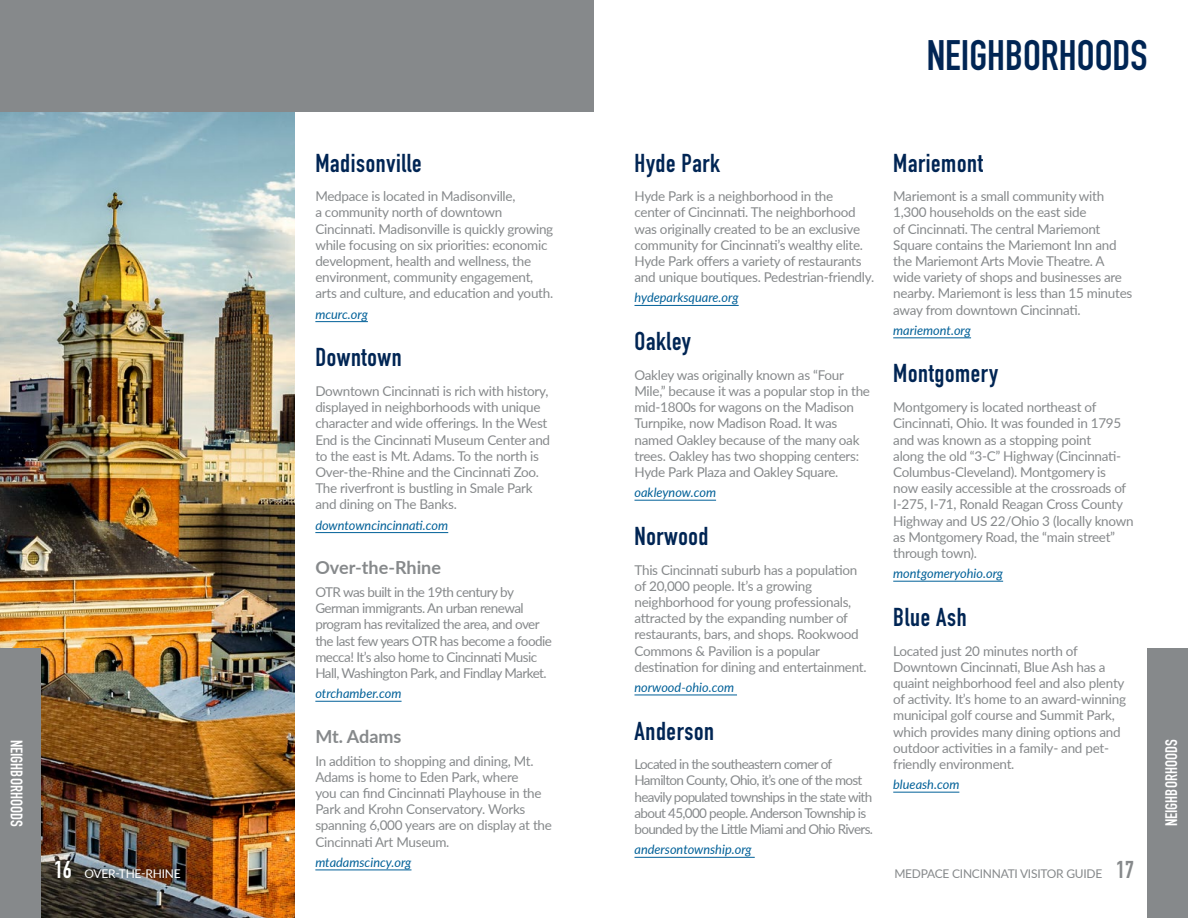
<style>
.page{position:relative;width:1188px;height:918px;background:#fff}
.page>*{position:absolute;margin:0;border:0;box-sizing:border-box;transform-origin:0 0}
.t1{font:700 42px "DIN Condensed";color:#002554}
.t2{font:700 25.5px "DIN Condensed";letter-spacing:.025em;color:#002554}
.t3{font:700 18px "Lato";color:#86898b}
.t4{font:700 16.5px "DIN Condensed";color:#fff}
.t5{font:13.5px/16.2px "Lato";letter-spacing:-.02em;color:#86898b}
.t6{font:13.5px/16.2px "Lato";letter-spacing:-.04em;color:#86898b}
.t7{font:13.5px/16.2px "Lato";letter-spacing:-.05em;color:#86898b}
.t8{font:italic 12.75px "Lato";color:#006098}
.t9{font:12px "Lato";letter-spacing:-.02em;color:#86898b}
.t10{font:12px "Lato";letter-spacing:-.02em;color:#fff}
.s1{font-family:"DIN Condensed";font-weight:700;font-size:24px}
</style>
<div class="page">
<hr style="left:315px;top:321px;width:53px;height:1px;background:#006098">
<hr style="left:315px;top:532px;width:133px;height:1px;background:#006098">
<hr style="left:315px;top:701px;width:87px;height:1px;background:#006098">
<hr style="left:315px;top:870px;width:96px;height:1px;background:#006098">
<img style="left:0;top:111px;width:295px;height:807px">
<hr style="left:634px;top:305px;width:105px;height:1px;background:#006098">
<hr style="left:634px;top:500px;width:82px;height:1px;background:#006098">
<hr style="left:634px;top:695px;width:103px;height:1px;background:#006098">
<hr style="left:634px;top:857px;width:121px;height:1px;background:#006098">
<hr style="left:893px;top:338px;width:78px;height:1px;background:#006098">
<hr style="left:893px;top:581px;width:110px;height:1px;background:#006098">
<hr style="left:893px;top:792px;width:66px;height:1px;background:#006098">
<div style="left:0;top:648px;width:40px;height:270px;background:#86898b"></div>
<div style="left:77px;top:861px;width:110px;height:25px;background:#000;opacity:.79"></div>
<div style="left:1148px;top:648px;width:40px;height:270px;background:#86898b"></div>
<div style="left:0;top:0;width:594px;height:111px;background:#86898b"></div>
<p class="t4" style="left:28px;top:740px;width:88px;rotate:90deg">NEIGHBORHOODS</p>
<p class="t10" style="left:54px;top:865px;width:128px"><span class="s1">16</span> OVER-THE-RHINE</p>
<h2 class="t2" style="left:315px;top:145px;width:108px">Madisonville</h2>
<p class="t5" style="left:315px;top:188px;width:239px">Medpace is located in Madisonville,<br>a community north of downtown Cincinnati. Madisonville is quickly growing while focusing on six priorities: economic development, health and wellness, the environment, community engagement, arts and culture, and education and youth.</p>
<p class="t8" style="left:315px;top:305px;width:54px">mcurc.org</p>
<h2 class="t2" style="left:315px;top:340px;width:88px">Downtown</h2>
<p class="t5" style="left:315px;top:382px;width:236px">Downtown Cincinnati is rich with history, displayed in neighborhoods with unique character and wide offerings. In the West End is the Cincinnati Museum Center and to the east is Mt. Adams. To the north is Over-the-Rhine and the Cincinnati Zoo.<br>The riverfront is bustling in Smale Park and dining on The Banks.</p>
<p class="t8" style="left:315px;top:516px;width:134px">downtowncincinnati.com</p>
<h3 class="t3" style="left:315px;top:554px;width:127px">Over-the-Rhine</h3>
<p class="t6" style="left:315px;top:583px;width:238px">OTR was built in the 19th century by German immigrants. An urban renewal program has revitalized the area, and over the last few years OTR has become a foodie mecca! It’s also home to Cincinnati Music Hall, Washington Park, and Findlay Market.</p>
<p class="t8" style="left:315px;top:685px;width:88px">otrchamber.com</p>
<h3 class="t3" style="left:315px;top:723px;width:88px">Mt. Adams</h3>
<p class="t5" style="left:315px;top:752px;width:238px">In addition to shopping and dining, Mt.<br>Adams is home to Eden Park, where<br>you can find Cincinnati Playhouse in the Park and Krohn Conservatory. Works spanning 6,000 years are on display at the Cincinnati Art Museum.</p>
<p class="t8" style="left:315px;top:853px;width:98px">mtadamscincy.org</p>
<h1 class="t1" style="left:927px;top:27px;width:222px">NEIGHBORHOODS</h1>
<h2 class="t2" style="left:634px;top:145px;width:87px">Hyde Park</h2>
<p class="t5" style="left:634px;top:188px;width:241px">Hyde Park is a neighborhood in the<br>center of Cincinnati. The neighborhood was originally created to be an exclusive community for Cincinnati’s wealthy elite.<br>Hyde Park offers a variety of restaurants and unique boutiques. Pedestrian-friendly.</p>
<p class="t8" style="left:634px;top:289px;width:106px">hydeparksquare.org</p>
<h2 class="t2" style="left:634px;top:324px;width:58px">Oakley</h2>
<p class="t5" style="left:634px;top:366px;width:237px">Oakley was originally known as “Four Mile,” because it was a popular stop in the mid-1800s for wagons on the Madison Turnpike, now Madison Road. It was named Oakley because of the many oak trees. Oakley has two shopping centers:<br>Hyde Park Plaza and Oakley Square.</p>
<p class="t8" style="left:634px;top:483px;width:83px">oakleynow.com</p>
<h2 class="t2" style="left:634px;top:519px;width:75px">Norwood</h2>
<p class="t5" style="left:634px;top:561px;width:234px">This Cincinnati suburb has a population of 20,000 people. It’s a growing neighborhood for young professionals, attracted by the expanding number of restaurants, bars, and shops. Rookwood Commons &amp; Pavilion is a popular destination for dining and entertainment.</p>
<p class="t8" style="left:634px;top:678px;width:101px">norwood-ohio.com</p>
<h2 class="t2" style="left:634px;top:714px;width:81px">Anderson</h2>
<p class="t7" style="left:634px;top:756px;width:240px">Located in the southeastern corner of Hamilton County, Ohio, it’s one of the most heavily populated townships in the state with about 45,000 people. Anderson Township is bounded by the Little Miami and Ohio Rivers.</p>
<p class="t8" style="left:634px;top:841px;width:119px">andersontownship.org</p>
<h2 class="t2" style="left:893px;top:145px;width:91px">Mariemont</h2>
<p class="t5" style="left:893px;top:188px;width:241px">Mariemont is a small community with 1,300 households on the east side<br>of Cincinnati. The central Mariemont Square contains the Mariemont Inn and the Mariemont Arts Movie Theatre. A wide variety of shops and businesses are nearby. Mariemont is less than 15 minutes away from downtown Cincinnati.</p>
<p class="t8" style="left:893px;top:321px;width:79px">mariemont.org</p>
<h2 class="t2" style="left:893px;top:356px;width:106px">Montgomery</h2>
<p class="t5" style="left:893px;top:399px;width:242px">Montgomery is located northeast of Cincinnati, Ohio. It was founded in 1795 and was known as a stopping point<br>along the old “3-C” Highway (Cincinnati-Columbus-Cleveland). Montgomery is now easily accessible at the crossroads of I-275, I-71, Ronald Reagan Cross County Highway and US 22/Ohio 3 (locally known as Montgomery Road, the “main street” through town).</p>
<p class="t8" style="left:893px;top:564px;width:111px">montgomeryohio.org</p>
<h2 class="t2" style="left:893px;top:600px;width:75px">Blue Ash</h2>
<p class="t5" style="left:893px;top:642px;width:234px">Located just 20 minutes north of Downtown Cincinnati, Blue Ash has a quaint neighborhood feel and also plenty of activity. It’s home to an award-winning municipal golf course and Summit Park, which provides many dining options and outdoor activities in a family- and pet&shy;friendly environment.</p>
<p class="t8" style="left:893px;top:775px;width:68px">blueash.com</p>
<p class="t9" style="left:894px;top:865px;width:241px">MEDPACE CINCINNATI VISITOR GUIDE <span class="s1">17</span></p>
<p class="t4" style="left:1160px;top:826px;width:87px;rotate:-90deg">Neighborhoods</p>
</div>
